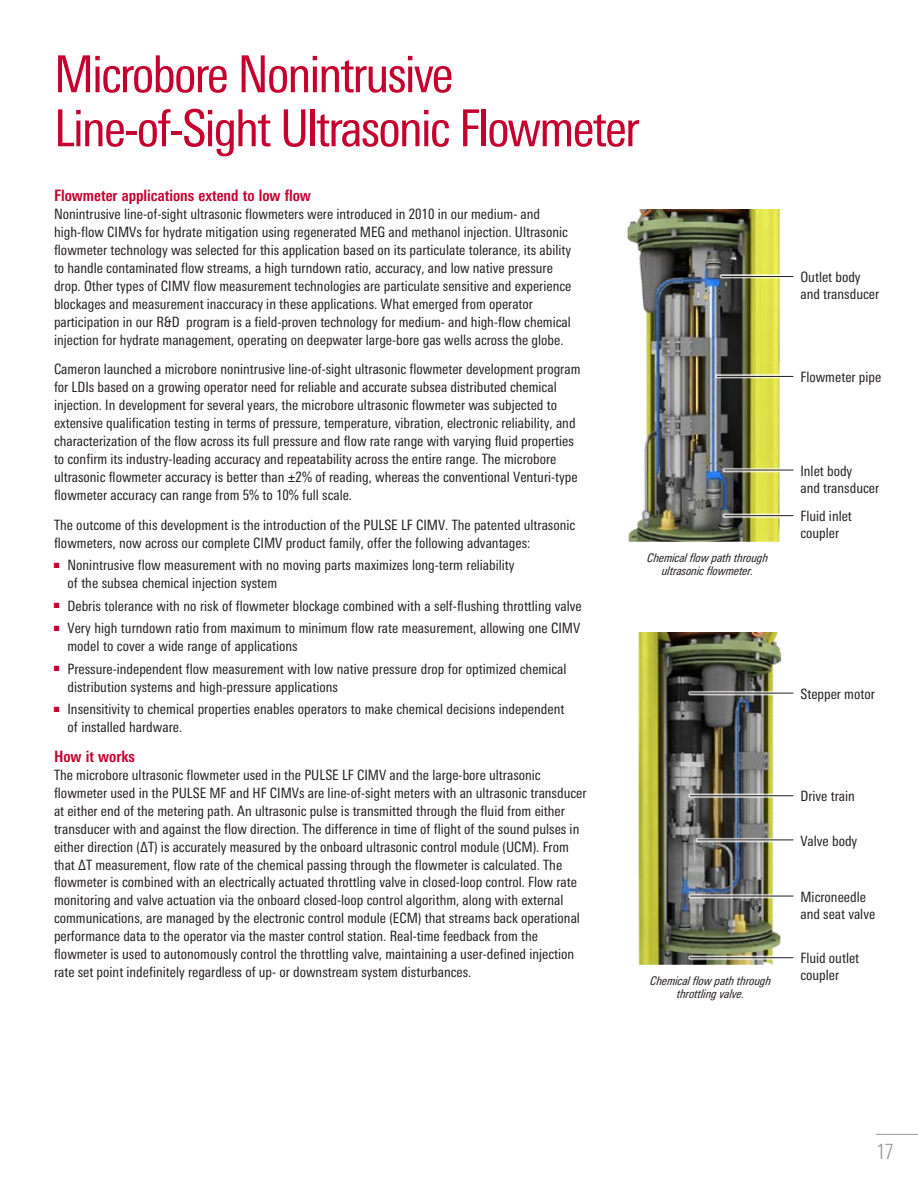
<style>
.page{position:relative;width:918px;height:1188px;background:#fff}
.page>*{position:absolute;margin:0;border:0;box-sizing:border-box;transform-origin:0 0}
.t1{font:condensed 51px/54px "Univers Next Pro";letter-spacing:-.04em;color:#c5002e}
.t2{font:300 condensed 21px "Univers Next Pro";color:#949698}
.t3{font:700 condensed 15.75px "Univers Next Pro";color:#c5002e}
.t4{font:condensed 14.25px/18px "Univers Next Pro";color:#231f20}
.t5{font:italic condensed 12px/13.5px "Univers Next Pro";letter-spacing:-.01em;color:#231f20;text-align:center}
</style>
<div class="page">
<img style="left:627px;top:210px;width:154px;height:332px">
<div style="left:719px;top:274px;width:77px;height:5px;background:#fff;opacity:.8"></div>
<hr style="left:722px;top:276px;width:71px;height:1px;background:#231f20">
<div style="left:715px;top:374px;width:81px;height:5px;background:#fff;opacity:.8"></div>
<hr style="left:717px;top:376px;width:76px;height:1px;background:#231f20">
<div style="left:722px;top:467px;width:74px;height:6px;background:#fff;opacity:.8"></div>
<hr style="left:725px;top:470px;width:68px;height:1px;background:#231f20">
<div style="left:722px;top:513px;width:74px;height:5px;background:#fff;opacity:.8"></div>
<hr style="left:725px;top:515px;width:68px;height:1px;background:#231f20">
<img style="left:638px;top:633px;width:144px;height:331px">
<div style="left:688px;top:690px;width:108px;height:6px;background:#fff;opacity:.8"></div>
<hr style="left:690px;top:693px;width:103px;height:1px;background:#231f20">
<div style="left:688px;top:793px;width:108px;height:5px;background:#fff;opacity:.8"></div>
<hr style="left:690px;top:795px;width:103px;height:1px;background:#231f20">
<div style="left:688px;top:893px;width:108px;height:6px;background:#fff;opacity:.8"></div>
<hr style="left:690px;top:896px;width:103px;height:1px;background:#231f20">
<div style="left:688px;top:955px;width:108px;height:5px;background:#fff;opacity:.8"></div>
<hr style="left:690px;top:957px;width:103px;height:1px;background:#231f20">
<div style="left:695px;top:837px;width:101px;height:6px;background:#fff;opacity:.8"></div>
<hr style="left:698px;top:840px;width:95px;height:1px;background:#231f20">
<hr style="left:876px;top:1134px;width:42px;height:1px;background:#949698">
<h1 class="t1" style="left:54px;top:47px;width:587px">Microbore Nonintrusive<br>Line-of-Sight Ultrasonic Flowmeter</h1>
<p class="t3" style="left:54px;top:186px;width:258px">Flowmeter applications extend to low flow</p>
<p class="t4" style="left:54px;top:205px;width:519px">Nonintrusive line-of-sight ultrasonic flowmeters were introduced in 2010 in our medium- and high-flow CIMVs for hydrate mitigation using regenerated MEG and methanol injection. Ultrasonic flowmeter technology was selected for this application based on its particulate tolerance, its ability to handle contaminated flow streams, a high turndown ratio, accuracy, and low native pressure drop. Other types of CIMV flow measurement technologies are particulate sensitive and experience blockages and measurement inaccuracy in these applications. What emerged from operator participation in our R&amp;D program is a field-proven technology for medium- and high-flow chemical injection for hydrate management, operating on deepwater large-bore gas wells across the globe.</p>
<p class="t4" style="left:54px;top:360px;width:528px">Cameron launched a microbore nonintrusive line-of-sight ultrasonic flowmeter development program for LDIs based on a growing operator need for reliable and accurate subsea distributed chemical injection. In development for several years, the microbore ultrasonic flowmeter was subjected to extensive qualification testing in terms of pressure, temperature, vibration, electronic reliability, and characterization of the flow across its full pressure and flow rate range with varying fluid properties to confirm its industry-leading accuracy and repeatability across the entire range. The microbore ultrasonic flowmeter accuracy is better than ±2% of reading, whereas the conventional Venturi-type flowmeter accuracy can range from 5% to 10% full scale.</p>
<p class="t4" style="left:54px;top:515px;width:523px">The outcome of this development is the introduction of the PULSE LF CIMV. The patented ultrasonic flowmeters, now across our complete CIMV product family, offer the following advantages:</p>
<p class="t4" style="left:68px;top:556px;width:449px;text-indent:-14px"><sup>■</sup> Nonintrusive flow measurement with no moving parts maximizes long-term reliability of the subsea chemical injection system</p>
<p class="t4" style="left:54px;top:596px;width:529px"><sup>■</sup> Debris tolerance with no risk of flowmeter blockage combined with a self-flushing throttling valve</p>
<p class="t4" style="left:68px;top:619px;width:514px;text-indent:-14px"><sup>■</sup> Very high turndown ratio from maximum to minimum flow rate measurement, allowing one CIMV model to cover a wide range of applications</p>
<p class="t4" style="left:68px;top:659px;width:501px;text-indent:-14px"><sup>■</sup> Pressure-independent flow measurement with low native pressure drop for optimized chemical distribution systems and high-pressure applications</p>
<p class="t4" style="left:68px;top:700px;width:498px;text-indent:-14px"><sup>■</sup> Insensitivity to chemical properties enables operators to make chemical decisions independent of installed hardware.</p>
<p class="t3" style="left:54px;top:747px;width:82px">How it works</p>
<p class="t4" style="left:54px;top:765px;width:534px">The microbore ultrasonic flowmeter used in the PULSE LF CIMV and the large-bore ultrasonic flowmeter used in the PULSE MF and HF CIMVs are line-of-sight meters with an ultrasonic transducer at either end of the metering path. An ultrasonic pulse is transmitted through the fluid from either transducer with and against the flow direction. The difference in time of flight of the sound pulses in either direction (∆T) is accurately measured by the onboard ultrasonic control module (UCM). From that ∆T measurement, flow rate of the chemical passing through the flowmeter is calculated. The flowmeter is combined with an electrically actuated throttling valve in closed-loop control. Flow rate monitoring and valve actuation via the onboard closed-loop control algorithm, along with external communications, are managed by the electronic control module (ECM) that streams back operational performance data to the operator via the master control station. Real-time feedback from the flowmeter is used to autonomously control the throttling valve, maintaining a user-defined injection rate set point indefinitely regardless of up- or downstream system disturbances.</p>
<p class="t5" style="left:648px;top:551px;width:122px">Chemical flow path through ultrasonic flowmeter.</p>
<p class="t5" style="left:651px;top:974px;width:122px">Chemical flow path through throttling valve.</p>
<p class="t4" style="left:800px;top:268px;width:80px;line-height:17.1px">Outlet body and transducer</p>
<p class="t4" style="left:800px;top:368px;width:82px">Flowmeter pipe</p>
<p class="t4" style="left:800px;top:462px;width:80px;line-height:17.1px">Inlet body<br>and transducer</p>
<p class="t4" style="left:800px;top:508px;width:53px;line-height:17.1px">Fluid inlet coupler</p>
<p class="t4" style="left:800px;top:685px;width:76px">Stepper motor</p>
<p class="t4" style="left:800px;top:787px;width:56px">Drive train</p>
<p class="t4" style="left:800px;top:831px;width:58px">Valve body</p>
<p class="t4" style="left:800px;top:888px;width:76px;line-height:17.1px">Microneedle and seat valve</p>
<p class="t4" style="left:800px;top:950px;width:60px;line-height:17.1px">Fluid outlet coupler</p>
<h2 class="t2" style="left:876px;top:1139px;width:19px">17</h2>
</div>
